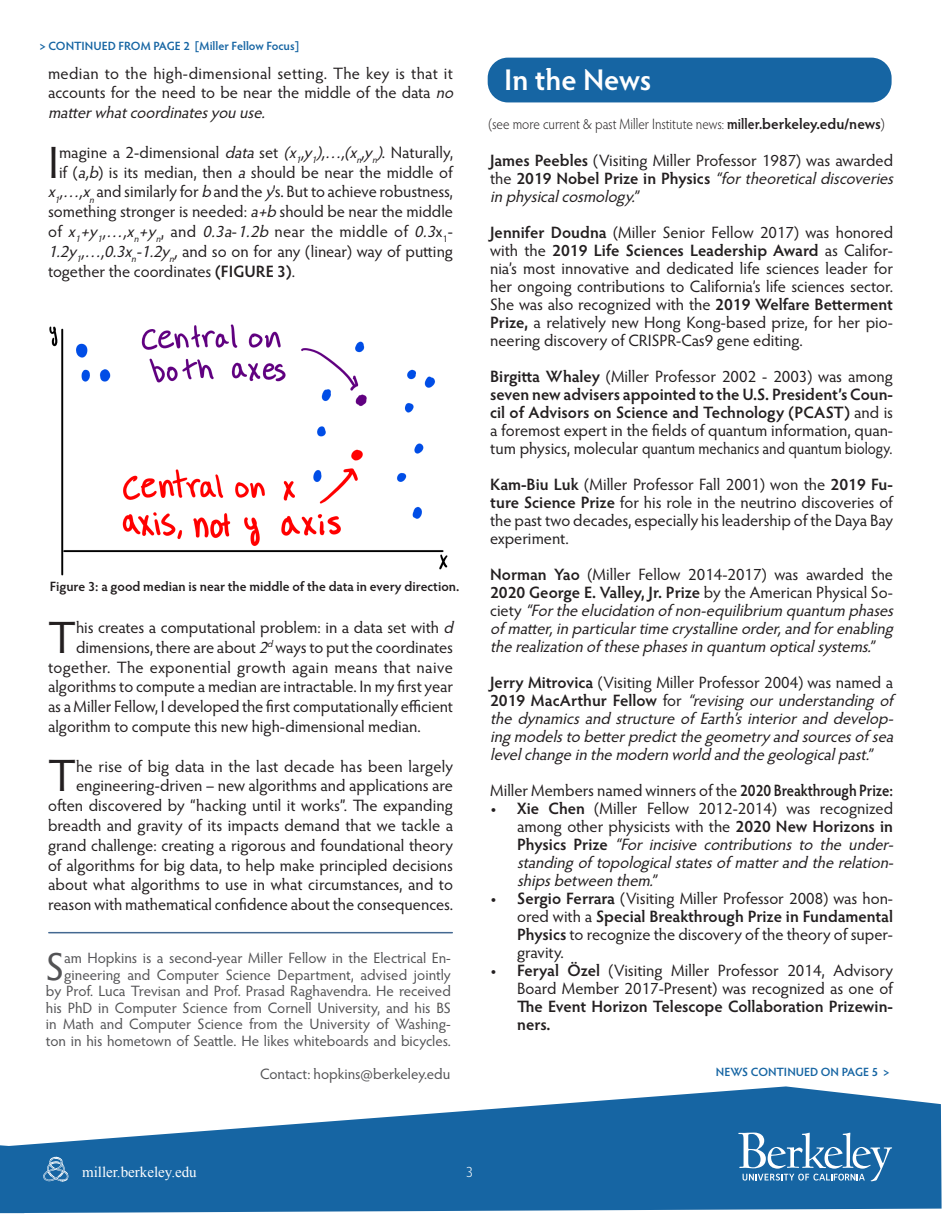
<style>
.page{position:relative;width:945px;height:1215px;background:#fff}
.page>*{position:absolute;margin:0;border:0;box-sizing:border-box;transform-origin:0 0}
.t1{font:45.45px "Hypatia Sans Pro";color:#231f20}
.t2{font:39.15px "Hypatia Sans Pro";color:#535355}
.t3{font:600 30px "Hypatia Sans Pro";letter-spacing:-.005em;color:#fff}
.t4{font:16.5px/18px "Hypatia Sans Pro";color:#231f20;text-align:justify}
.t5{font:italic 16.5px/18px "Hypatia Sans Pro";letter-spacing:-.005em;color:#231f20}
.t6{font:16.5px "Hypatia Sans Pro";letter-spacing:.02em;color:#231f20}
.t7{font:15px/16.5px "Hypatia Sans Pro";color:#535355;text-align:right}
.t8{font:300 15px "Hypatia Sans Pro";letter-spacing:-.005em;color:#231f20;scale:.9 1}
.t9{font:15px "Times New Roman";color:#fff}
.t10{font:300 15px "Hypatia Sans Pro";color:#fff}
.t11{font:600 13.5px "Hypatia Sans Pro";color:#231f20}
.t12{font:600 12px "Hypatia Sans Pro";color:#1665a3}
.s1{font-style:italic}
.s2{font-weight:600}
.s3{font-weight:600;font-style:normal}
.s4{font-style:normal}
</style>
<div class="page">
<svg style="left:0;top:1086px;width:942px;height:127px;fill:#1665a3"></svg>
<svg style="left:43px;top:1157px;width:26px;height:25px"></svg>
<svg style="left:738px;top:1133px;width:154px;height:48px;background:#4c89b8"></svg>
<hr style="left:49px;top:932px;width:403px;height:1px;background:#436891">
<img style="left:49px;top:324px;width:399px;height:252px">
<div style="left:488px;top:58px;width:404px;height:44px;background:#1665a3;border-radius:20px"></div>
<p class="t12" style="left:39px;top:37px;width:261px">&gt; CONTINUED FROM PAGE 2 [Miller Fellow Focus]</p>
<p class="t4" style="left:48px;top:62px;width:411px;line-height:19.8px;text-align:left">median to the high-dimensional setting. The key is that it accounts for the need to be near the middle of the data <span class="s1">no matterwhatcoordinatesyou use.</span></p>
<p class="t1" style="left:48px;top:132px;width:12px">I</p>
<p class="t4" style="left:59px;top:143px;width:396px">magine a 2-dimensional <span class="s1">data</span>set <span class="s1">(x</span><sub>1</sub><span class="s1">,y</span><sub>1</sub><span class="s1">),…,(x</span><sub>n</sub><span class="s1">,y</span><sub>n</sub><span class="s1">)</span>. Naturally,</p>
<p class="t4" style="left:59px;top:162px;width:396px">if (<span class="s1">a,b</span>) is its median, then <span class="s1">a</span> should be near the middle of</p>
<p class="t4" style="left:48px;top:182px;width:406px"><span class="s1">x</span><sub>1</sub><span class="s1">,…,x</span><sub>n</sub>and similarly for <span class="s1">b</span> and the <span class="s1">y</span>’s. But to achieve robustness,</p>
<p class="t4" style="left:48px;top:202px;width:407px">something stronger is needed: <span class="s1">a+b</span> should be near the middle</p>
<p class="t6" style="left:48px;top:220px;width:407px">of <span class="s1">x</span><sub>1</sub><span class="s1">+y</span> <sub>1</sub><span class="s1">,…,x</span><sub>n</sub><span class="s1">+y</span> <sub>n</sub>, an d <span class="s1">0.3a</span>- <span class="s1">1.2b</span> n ear th e mi d dl e of <span class="s1">0.3</span>x <sub>1</sub> -</p>
<p class="t4" style="left:48px;top:242px;width:407px"><span class="s1">1.2y</span><sub>1</sub><span class="s1">,…,0.3x</span><sub>n</sub><span class="s1">-1.2y</span><sub>n</sub><span class="s1">,</span>and so on for any (linear) way of putting</p>
<p class="t4" style="left:48px;top:261px;width:248px">together the coordinates <span class="s2">(FIGURE 3)</span>.</p>
<p class="t11" style="left:50px;top:577px;width:411px">Figure 3: a good median is near the middle of the data in every direction.</p>
<p class="t1" style="left:48px;top:607px;width:30px">T</p>
<p class="t4" style="left:76px;top:618px;width:383px">his creates a computational problem: in a data set with <span class="s1">d</span></p>
<p class="t4" style="left:76px;top:638px;width:379px">dimensions, there are about <span class="s1">2</span><sup>d</sup> ways to put the coordinates</p>
<p class="t6" style="left:48px;top:656px;width:406px">together. The exponential growth again means that naive</p>
<p class="t4" style="left:48px;top:677px;width:407px">algorithms to compute a median are intractable. In my first year</p>
<p class="t4" style="left:48px;top:697px;width:406px">as a Miller Fellow, I developed the first computationally efficient</p>
<p class="t4" style="left:48px;top:717px;width:374px">algorithm to compute this new high-dimensional median.</p>
<p class="t1" style="left:48px;top:745px;width:30px">T</p>
<p class="t4" style="left:48px;top:755px;width:407px;line-height:19.8px;text-align:right">he rise of big data in the last decade has been largely engineering-driven – new algorithms and applications are often discovered by “hacking until it works”. The expanding breadth and gravity of its impacts demand that we tackle a grand challenge: creating a rigorous and foundational theory of algorithms for big data, to help make principled decisions about what algorithms to use in what circumstances, and to reason with mathematical confidence about the consequences.</p>
<p class="t2" style="left:46px;top:940px;width:20px">S</p>
<p class="t7" style="left:46px;top:950px;width:407px">am Hopkins is a second-year Miller Fellow in the Electrical En&shy;gineering and Computer Science Department, advised jointly by Prof. Luca Trevisan and Prof. Prasad Raghavendra. He received his PhD in Computer Science from Cornell University, and his BS in Math and Computer Science from the University of Washing&shy;ton in his hometown of Seattle. He likes whiteboards and bicycles.</p>
<p class="t7" style="left:260px;top:1065px;width:192px">Contact: hopkins@berkeley.edu</p>
<p class="t3" style="left:504px;top:59px;width:149px">In the News</p>
<p class="t8" style="left:489px;top:114px;width:442px">(see more current &amp; past Miller Institute news: <span class="s2">miller.berkeley.edu/news</span>)</p>
<p class="t5" style="left:490px;top:151px;width:409px"><span class="s3">James Peebles</span> <span class="s4">(Visiting Miller Professor 1987) was awarded t h e</span> <span class="s3">2 0 1 9 N o b e l P r i z e i n P h y s i c s</span> “fortheoreticaldiscoveries inphysicalcosmology.”</p>
<p class="t4" style="left:490px;top:223px;width:405px"><span class="s2">Jennifer Doudna</span> (Miller Senior Fellow 2017) was honored with the <span class="s2">2019 Life Sciences Leadership Award</span> as Califor&shy;nia’s most innovative and dedicated life sciences leader for her ongoing contributions to California’s life sciences sector.<br>She was also recognized with the <span class="s2">2019 Welfare Betterment Prize,</span> a relatively new Hong Kong-based prize, for her pio&shy;neering discovery of CRISPR-Cas9 gene editing.</p>
<p class="t4" style="left:490px;top:367px;width:404px"><span class="s2">Birgitta Whaley</span> (Miller Professor 2002 - 2003) was among <span class="s2">seven new advisers appointed to the U.S. President’s Coun&shy;cil of Advisors on Science and Technology (PCAST)</span> and is a foremost expert in the fields of quantum information, quan&shy;tum physics, molecular quantum mechanics and quantum biology.</p>
<p class="t4" style="left:490px;top:475px;width:405px"><span class="s2">Kam-Biu Luk</span> (Miller Professor Fall 2001) won the <span class="s2">2019 Fu&shy;ture Science Prize</span> for his role in the neutrino discoveries of the past two decades, especially his leadership of the Daya Bay experiment.</p>
<p class="t5" style="left:490px;top:565px;width:409px"><span class="s3">Norman Yao</span> <span class="s4">(Miller Fellow 2014-2017) was awarded the </span><span class="s3">2020 George E. Valley, Jr. Prize</span> <span class="s4">by the American Physical So&shy;c i e t y</span> “Fortheelucidationofnon-equilibrium quantum phases ofmatter,inparticulartimecrystallineorder,and forenabling therealizationofthesephasesinquantum opticalsystems.”</p>
<p class="t5" style="left:490px;top:673px;width:409px"><span class="s3">Jerry Mitrovica</span> <span class="s4">(Visiting Miller Professor 2004) was named a </span><span class="s3">2 0 1 9 M a c A r t h u r F e l l o w</span> <span class="s4">fo r</span> “revising our understanding of the dynamics and structure of Earth’s interior and develop&shy;ingmodelsto betterpredictthegeometry and sourcesofsea levelchangeinthemodernworld and thegeologicalpast.”</p>
<p class="t4" style="left:490px;top:781px;width:404px">Miller Members named winners of the <span class="s2">2020 Breakthrough Prize:</span></p>
<p class="t5" style="left:517px;top:799px;width:382px;text-indent:-27px"><span class="s3">• Xie Chen</span> <span class="s4">(Miller Fellow 2012-2014) was recognized among other physicists with the</span> <span class="s3">2020 New Horizons in P h y s i c s P r i z e</span> “For incisive contributions to the under&shy;standingoftopologicalstatesofmatterand therelation&shy;shipsbetweenthem.”</p>
<p class="t4" style="left:517px;top:889px;width:377px;text-indent:-27px"><span class="s2">• Sergio Ferrara</span> (Visiting Miller Professor 2008) was hon&shy;ored with a <span class="s2">Special Breakthrough Prize in Fundamental Physics</span> to recognize the discovery of the theory of super&shy;gravity.</p>
<p class="t4" style="left:517px;top:961px;width:377px;text-indent:-27px"><span class="s2">• Feryal Özel</span> (Visiting Miller Professor 2014, Advisory Board Member 2017-Present) was recognized as one of <span class="s2">The Event Horizon Telescope Collaboration Prizewin&shy;ners.</span></p>
<p class="t12" style="left:716px;top:1063px;width:175px">NEWS CONTINUED ON PAGE 5 &gt;</p>
<p class="t9" style="left:82px;top:1162px;width:116px">miller.berkeley.edu</p>
<p class="t10" style="left:466px;top:1162px;width:9px">3</p>
</div>
